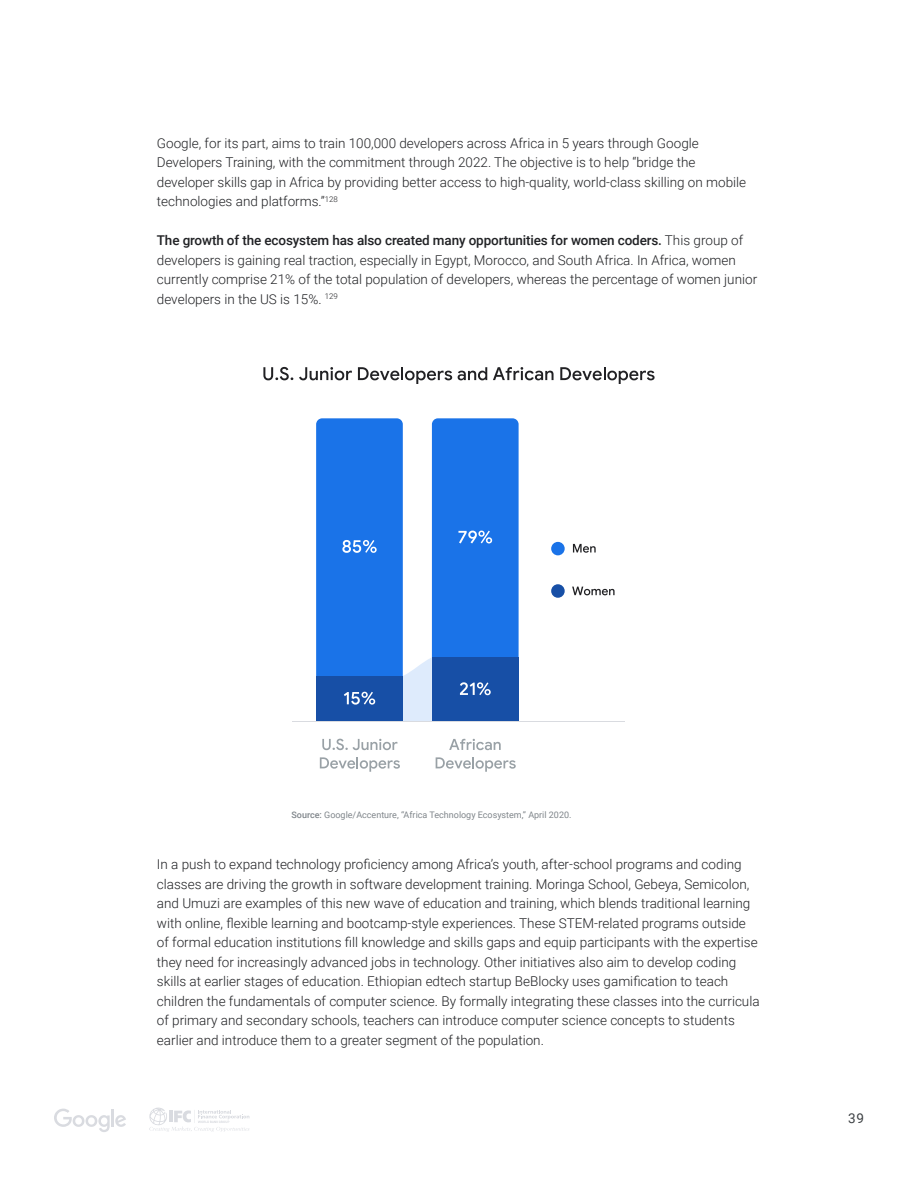
<style>
.page{position:relative;width:918px;height:1188px;background:#fff}
.page>*{position:absolute;margin:0;border:0;box-sizing:border-box;transform-origin:0 0}
.t1{font:300 13.5px/19.5px "Roboto";color:#202124}
.t2{font:13.5px "Roboto";color:#3c4043}
.t3{font:9px "Roboto";color:#80868b}
.s1{font-weight:500}
</style>
<div class="page">
<svg style="left:149px;top:1108px;width:100px;height:24px"></svg>
<svg style="left:54px;top:1109px;width:72px;height:23px"></svg>
<hr style="left:111px;top:1109px;width:3px;height:18px;background:#d9dbe0">
<svg style="left:573px;top:544px;width:23px;height:9px"></svg>
<div style="left:551px;top:542px;width:14px;height:13px;background:#1a73e8;border-radius:50%"></div>
<svg style="left:572px;top:587px;width:43px;height:8px"></svg>
<div style="left:551px;top:584px;width:14px;height:14px;background:#174fa6;border-radius:50%"></div>
<svg style="left:322px;top:739px;width:75px;height:11px"></svg>
<svg style="left:320px;top:757px;width:80px;height:15px"></svg>
<svg style="left:449px;top:739px;width:52px;height:11px"></svg>
<svg style="left:436px;top:757px;width:80px;height:15px"></svg>
<svg style="left:316px;top:418px;width:203px;height:304px;background:#3c83e1"></svg>
<hr style="left:292px;top:722px;width:333px;height:1px;background:#d9dbe0">
<svg style="left:263px;top:367px;width:30px;height:13px"></svg>
<svg style="left:299px;top:367px;width:53px;height:13px"></svg>
<svg style="left:358px;top:367px;width:94px;height:17px"></svg>
<svg style="left:458px;top:367px;width:29px;height:13px"></svg>
<svg style="left:493px;top:367px;width:61px;height:13px"></svg>
<svg style="left:560px;top:367px;width:95px;height:17px"></svg>
<p class="t1" style="left:157px;top:133px;width:591px">Google, for its part, aims to train 100,000 developers across Africa in 5 years through Google Developers Training, with the commitment through 2022. The objective is to help “bridge the developer skills gap in Africa by providing better access to high-quality, world-class skilling on mobile technologies and platforms.”<sup>128</sup></p>
<p class="t1" style="left:157px;top:230px;width:602px"><span class="s1">The growth of the ecosystem has also created many opportunities for women coders.</span> This group of developers is gaining real traction, especially in Egypt, Morocco, and South Africa. In Africa, women currently comprise 21% of the total population of developers, whereas the percentage of women junior developers in the US is 15%. <sup>129</sup></p>
<p class="t3" style="left:291px;top:808px;width:282px"><span class="s1">Source:</span> Google/Accenture, “Africa Technology Ecosystem,” April 2020.</p>
<p class="t1" style="left:157px;top:854px;width:604px">In a push to expand technology proficiency among Africa’s youth, after-school programs and coding classes are driving the growth in software development training. Moringa School, Gebeya, Semicolon, and Umuzi are examples of this new wave of education and training, which blends traditional learning with online, flexible learning and bootcamp-style experiences. These STEM-related programs outside of formal education institutions fill knowledge and skills gaps and equip participants with the expertise they need for increasingly advanced jobs in technology. Other initiatives also aim to develop coding skills at earlier stages of education. Ethiopian edtech startup BeBlocky uses gamification to teach children the fundamentals of computer science. By formally integrating these classes into the curricula of primary and secondary schools, teachers can introduce computer science concepts to students earlier and introduce them to a greater segment of the population.</p>
<p class="t2" style="left:848px;top:1108px;width:17px">39</p>
</div>
